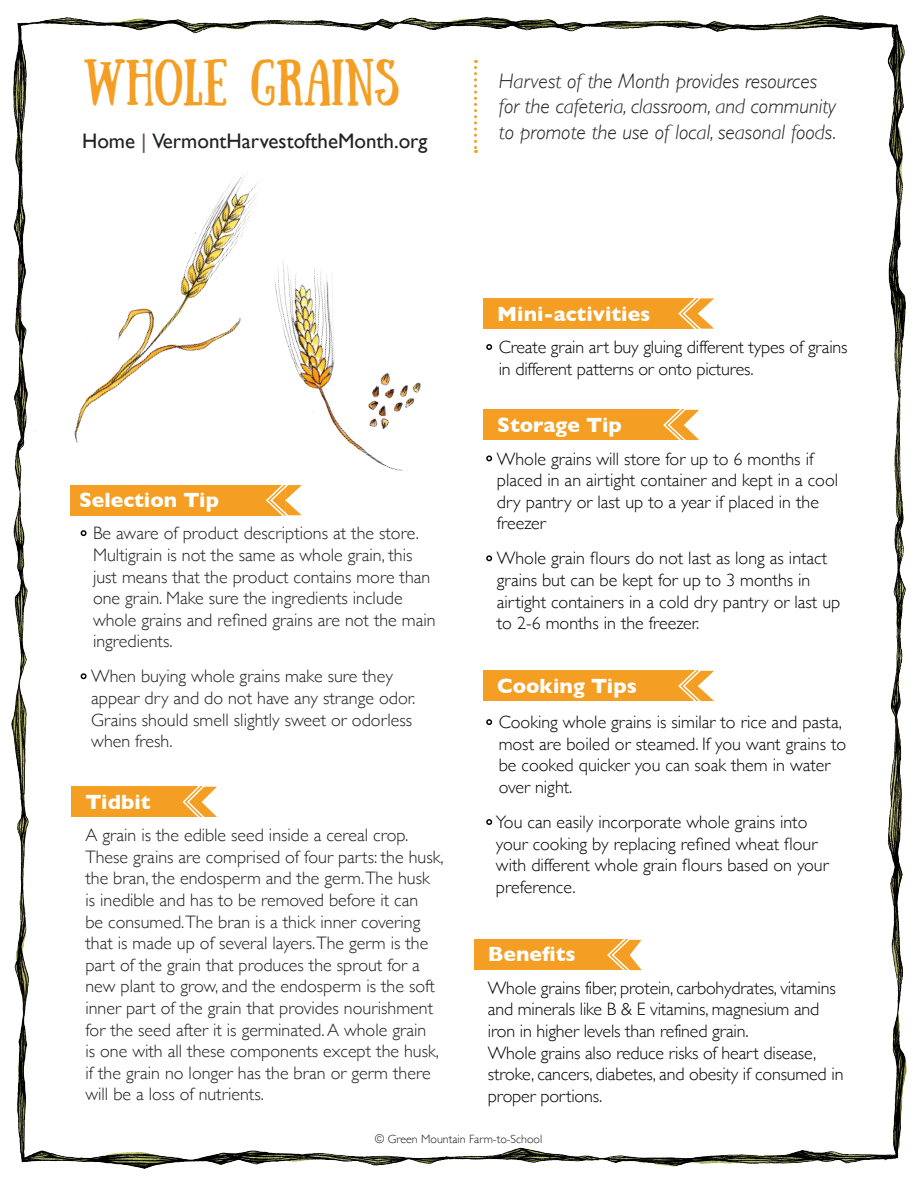
<style>
.page{position:relative;width:918px;height:1188px;background:#fff}
.page>*{position:absolute;margin:0;border:0;box-sizing:border-box;transform-origin:0 0}
.t1{font:46.5px "Sunday";color:#f49f24}
.t2{font:italic 300 21px "Gill Sans";color:#231f20}
.t3{font:700 21px "Gill Sans";color:#fff}
.t4{font:21px "Gill Sans";color:#231f20}
.t5{font:300 18px/21.6px "Gill Sans";color:#231f20}
.t6{font:300 18px/21.6px "Gill Sans";color:#040503}
.t7{font:300 12px "Gill Sans";color:#231f20}
.s1{color:#674c3b}
</style>
<div class="page">
<img style="left:11px;top:15px;width:896px;height:1154px">
<svg style="left:474px;top:60px;width:3px;height:93px"></svg>
<svg style="left:264px;top:952px;width:27px;height:45px"></svg>
<div style="left:71px;top:787px;width:131px;height:30px;background:#f49f24"></div>
<svg style="left:182px;top:780px;width:35px;height:43px"></svg>
<div style="left:474px;top:940px;width:156px;height:30px;background:#f49f24"></div>
<svg style="left:606px;top:933px;width:36px;height:44px"></svg>
<div style="left:71px;top:485px;width:214px;height:30px;background:#f49f24"></div>
<svg style="left:265px;top:508px;width:37px;height:14px"></svg>
<div style="left:483px;top:410px;width:201px;height:30px;background:#f49f24"></div>
<svg style="left:662px;top:403px;width:37px;height:44px"></svg>
<div style="left:483px;top:671px;width:215px;height:30px;background:#f49f24"></div>
<svg style="left:677px;top:664px;width:37px;height:44px"></svg>
<svg style="left:79px;top:529px;width:9px;height:8px"></svg>
<svg style="left:79px;top:672px;width:9px;height:8px"></svg>
<svg style="left:485px;top:554px;width:8px;height:8px"></svg>
<svg style="left:485px;top:718px;width:8px;height:8px"></svg>
<svg style="left:485px;top:818px;width:8px;height:8px"></svg>
<div style="left:483px;top:298px;width:215px;height:31px;background:#f49f24"></div>
<svg style="left:677px;top:292px;width:37px;height:43px"></svg>
<img style="left:266px;top:199px;width:243px;height:309px">
<img style="left:33px;top:135px;width:290px;height:365px">
<p class="t1" style="left:84px;top:51px;width:316px">WHOLE GRAINS</p>
<p class="t4" style="left:82px;top:128px;width:347px">Home <span class="s1">|</span> VermontHarvestoftheMonth.org</p>
<p class="t2" style="left:499px;top:69px;width:320px">Harvest of the Month provides resources</p>
<p class="t2" style="left:499px;top:95px;width:339px">for the cafeteria, classroom, and community</p>
<p class="t2" style="left:499px;top:120px;width:339px">to promote the use of local, seasonal foods.</p>
<p class="t3" style="left:79px;top:483px;width:142px">Selection Tip</p>
<p class="t5" style="left:93px;top:522px;width:344px">Be aware of product descriptions at the store.<br>Multigrain is not the same as whole grain, this just means that the product contains more than one grain. Make sure the ingredients include whole grains and refined grains are not the main ingredients.</p>
<p class="t5" style="left:91px;top:665px;width:326px">When buying whole grains make sure they appear dry and do not have any strange odor.<br>Grains should smell slightly sweet or odorless when fresh.</p>
<p class="t3" style="left:85px;top:785px;width:67px">Tidbit</p>
<p class="t5" style="left:85px;top:824px;width:360px">A grain is the edible seed inside a cereal crop.<br>These grains are comprised of four parts: the husk, the bran, the endosperm and the germ.The husk is inedible and has to be removed before it can<br>be consumed.The bran is a thick inner covering that is made up of several layers.The germ is the part of the grain that produces the sprout for a new plant to grow, and the endosperm is the soft inner part of the grain that provides nourishment for the seed after it is germinated. A whole grain<br>is one with all these components except the husk, if the grain no longer has the bran or germ there will be a loss of nutrients.</p>
<p class="t3" style="left:497px;top:297px;width:155px">Mini-activities</p>
<p class="t6" style="left:499px;top:336px;width:350px">Create grain art buy gluing different types of grains in different patterns or onto pictures.</p>
<p class="t3" style="left:497px;top:408px;width:126px">Storage Tip</p>
<p class="t6" style="left:497px;top:447px;width:343px">Whole grains will store for up to 6 months if placed in an airtight container and kept in a cool dry pantry or last up to a year if placed in the freezer</p>
<p class="t6" style="left:497px;top:547px;width:345px">Whole grain flours do not last as long as intact grains but can be kept for up to 3 months in airtight containers in a cold dry pantry or last up to 2-6 months in the freezer.</p>
<p class="t3" style="left:497px;top:669px;width:141px">Cooking Tips</p>
<p class="t6" style="left:499px;top:711px;width:349px">Cooking whole grains is similar to rice and pasta, most are boiled or steamed. If you want grains to be cooked quicker you can soak them in water over night.</p>
<p class="t6" style="left:496px;top:811px;width:334px">You can easily incorporate whole grains into your cooking by replacing refined wheat flour with different whole grain flours based on your preference.</p>
<p class="t3" style="left:488px;top:938px;width:89px">Benefits</p>
<p class="t6" style="left:488px;top:976px;width:349px">Whole grains fiber, protein, carbohydrates, vitamins and minerals like B &amp; E vitamins, magnesium and iron in higher levels than refined grain.</p>
<p class="t6" style="left:488px;top:1041px;width:357px">Whole grains also reduce risks of heart disease, stroke, cancers, diabetes, and obesity if consumed in proper portions.</p>
<p class="t7" style="left:375px;top:1129px;width:169px">© Green Mountain Farm-to-School</p>
</div>
